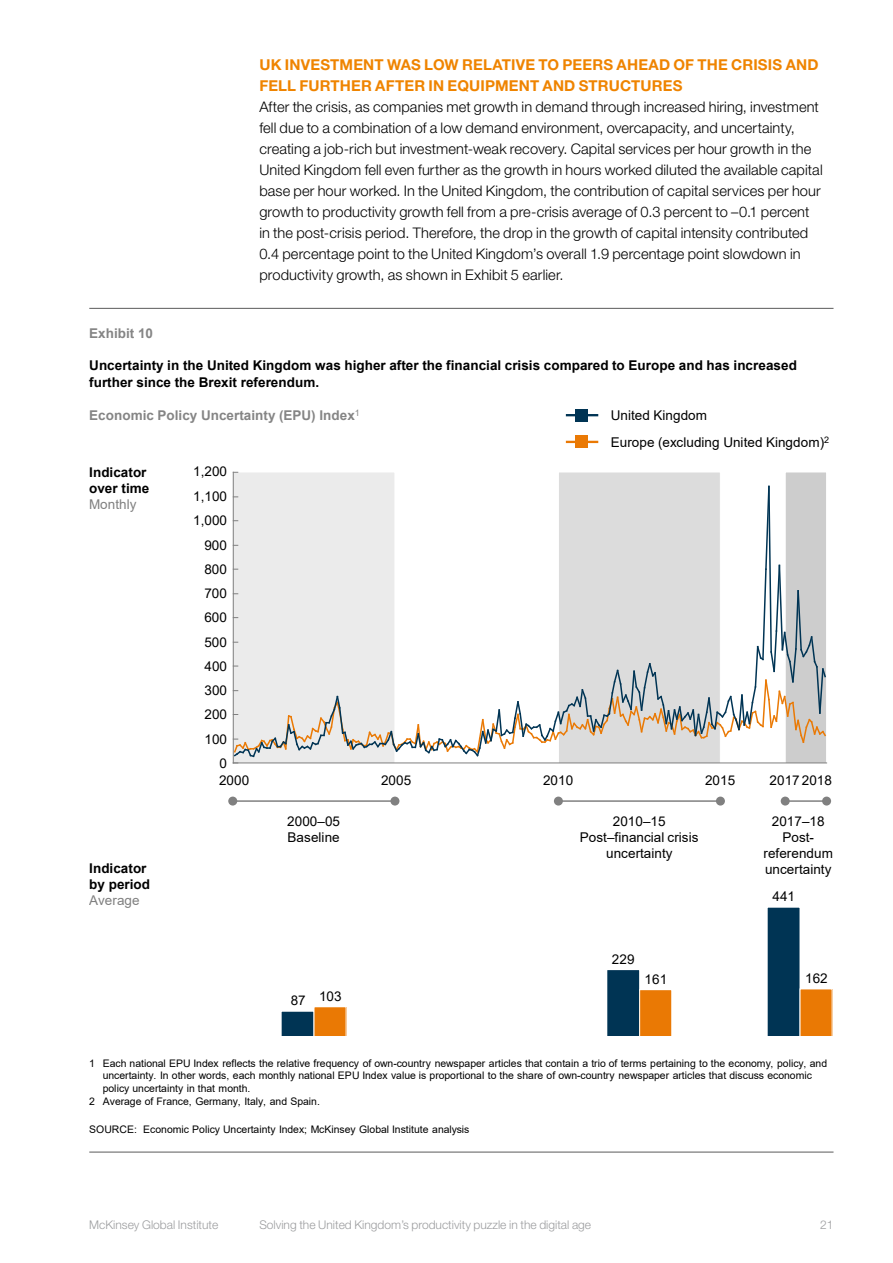
<style>
.page{position:relative;width:893px;height:1263px;background:#fff}
.page>*{position:absolute;margin:0;border:0;box-sizing:border-box;transform-origin:0 0}
.t1{font:700 15px/21px "Helvetica Neue LT Std";letter-spacing:.01em;color:#ef8400}
.t2{font:300 14.7px/21px "Helvetica Neue LT Std";letter-spacing:.005em;color:#000}
.t3{font:13.5px/24.3px "Arial";letter-spacing:.005em;color:#000}
.t4{font:700 13.5px/16.2px "Arial";color:#000}
.t5{font:700 13.5px "Arial";color:#858585}
.t6{font:13.5px "Arial";letter-spacing:.005em;color:#808080}
.t7{font:300 12px "Helvetica Neue LT Std";color:#9c9d9f}
.t8{font:10.35px "Arial";letter-spacing:-.005em;color:#000}
</style>
<div class="page">
<hr style="left:89px;top:308px;width:744px;height:1px;background:#666">
<div style="left:785px;top:472px;width:42px;height:291px;background:#cdcdcd"></div>
<div style="left:558px;top:472px;width:162px;height:291px;background:#dcdcdc"></div>
<div style="left:233px;top:472px;width:162px;height:291px;background:#ebebeb"></div>
<hr style="left:89px;top:1151px;width:744px;height:1px;background:#666">
<div style="left:575px;top:409px;width:13px;height:12px;background:#003454"></div>
<div style="left:575px;top:435px;width:13px;height:13px;background:#ea7904"></div>
<hr style="left:566px;top:414px;width:32px;height:2px;background:#003454">
<hr style="left:566px;top:441px;width:32px;height:2px;background:#ea7904">
<hr style="left:233px;top:800px;width:162px;height:2px;background:#808080">
<div style="left:390px;top:796px;width:9px;height:9px;background:#808080;border-radius:50%"></div>
<div style="left:228px;top:796px;width:9px;height:9px;background:#808080;border-radius:50%"></div>
<hr style="left:558px;top:800px;width:162px;height:2px;background:#808080">
<div style="left:716px;top:796px;width:9px;height:9px;background:#808080;border-radius:50%"></div>
<div style="left:554px;top:796px;width:9px;height:9px;background:#808080;border-radius:50%"></div>
<hr style="left:785px;top:800px;width:42px;height:2px;background:#808080">
<div style="left:822px;top:796px;width:9px;height:9px;background:#808080;border-radius:50%"></div>
<div style="left:781px;top:796px;width:9px;height:9px;background:#808080;border-radius:50%"></div>
<div style="left:767px;top:907px;width:33px;height:129px;background:#003454"></div>
<div style="left:800px;top:989px;width:32px;height:47px;background:#ea7904"></div>
<div style="left:607px;top:969px;width:33px;height:67px;background:#003454"></div>
<div style="left:606px;top:969px;width:34px;height:68px;border:1px solid #fff"></div>
<div style="left:640px;top:990px;width:32px;height:46px;background:#ea7904"></div>
<div style="left:639px;top:989px;width:33px;height:48px;border:1px solid #fff"></div>
<hr style="left:601px;top:1036px;width:77px;height:1px;background:#fff">
<div style="left:281px;top:1011px;width:33px;height:25px;background:#003454"></div>
<div style="left:314px;top:1007px;width:32px;height:29px;background:#ea7904"></div>
<div style="left:314px;top:1006px;width:32px;height:31px;border:1px solid #fff"></div>
<hr style="left:275px;top:1036px;width:78px;height:1px;background:#fff">
<hr style="left:233px;top:472px;width:1px;height:291px;background:#808080">
<svg style="left:233px;top:485px;width:594px;height:278px"></svg>
<p class="t1" style="left:259px;top:54px;width:561px">UK INVESTMENT WAS LOW RELATIVE TO PEERS AHEAD OF THE CRISIS AND<br>FELL FURTHER AFTER IN EQUIPMENT AND STRUCTURES</p>
<p class="t2" style="left:259px;top:96px;width:565px">After the crisis, as companies met growth in demand through increased hiring, investment fell due to a combination of a low demand environment, overcapacity, and uncertainty, creating a job-rich but investment-weak recovery. Capital services per hour growth in the United Kingdom fell even further as the growth in hours worked diluted the available capital base per hour worked. In the United Kingdom, the contribution of capital services per hour growth to productivity growth fell from a pre-crisis average of 0.3 percent to –0.1 percent in the post-crisis period. Therefore, the drop in the growth of capital intensity contributed 0.4 percentage point to the United Kingdom’s overall 1.9 percentage point slowdown in productivity growth, as shown in Exhibit 5 earlier.</p>
<p class="t5" style="left:89px;top:323px;width:65px">Exhibit 10</p>
<p class="t4" style="left:89px;top:358px;width:709px">Uncertainty in the United Kingdom was higher after the financial crisis compared to Europe and has increased further since the Brexit referendum.</p>
<p class="t5" style="left:89px;top:406px;width:272px">Economic Policy Uncertainty (EPU) Index<sup>1</sup></p>
<p class="t4" style="left:89px;top:464px;width:62px">Indicator over time</p>
<p class="t6" style="left:89px;top:495px;width:49px">Monthly</p>
<p class="t3" style="left:193px;top:459px;width:35px;text-align:right">1,200<br>1,100<br>1,000<br>900<br>800<br>700<br>600<br>500</p>
<p class="t3" style="left:204px;top:654px;width:24px">400<br>300</p>
<p class="t3" style="left:204px;top:702px;width:24px">200</p>
<p class="t3" style="left:204px;top:727px;width:24px">100</p>
<p class="t3" style="left:220px;top:751px;width:9px">0</p>
<p class="t3" style="left:611px;top:402px;width:220px;line-height:26.7px">United Kingdom<br>Europe (excluding United Kingdom)<sup>2</sup></p>
<p class="t4" style="left:89px;top:860px;width:62px">Indicator by period</p>
<p class="t6" style="left:89px;top:891px;width:52px">Average</p>
<p class="t3" style="left:219px;top:768px;width:32px">2000</p>
<p class="t3" style="left:381px;top:768px;width:32px">2005</p>
<p class="t3" style="left:543px;top:768px;width:32px">2010</p>
<p class="t3" style="left:705px;top:768px;width:32px">2015</p>
<p class="t3" style="left:769px;top:768px;width:64px">2017 2018</p>
<p class="t3" style="left:287px;top:813px;width:54px;line-height:16.2px">2000–05<br>Baseline</p>
<p class="t3" style="left:580px;top:813px;width:120px;line-height:16.2px;text-align:center">2010–15<br>Post–financial crisis uncertainty</p>
<p class="t3" style="left:763px;top:813px;width:71px;line-height:16.2px;text-align:center">2017–18<br>Post&shy;referendum uncertainty</p>
<p class="t3" style="left:772px;top:884px;width:24px">441</p>
<p class="t3" style="left:291px;top:984px;width:52px"><sub>87</sub> 103</p>
<p class="t3" style="left:612px;top:947px;width:24px">229</p>
<p class="t3" style="left:645px;top:967px;width:24px">161</p>
<p class="t3" style="left:805px;top:966px;width:24px">162</p>
<p class="t8" style="left:89px;top:1056px;width:739px">1 Each national EPU Index reflects the relative frequency of own-country newspaper articles that contain a trio of terms pertaining to the economy, policy, and</p>
<p class="t8" style="left:103px;top:1069px;width:711px">uncertainty. In other words, each monthly national EPU Index value is proportional to the share of own-country newspaper articles that discuss economic</p>
<p class="t8" style="left:103px;top:1081px;width:149px">policy uncertainty in that month.</p>
<p class="t8" style="left:89px;top:1094px;width:232px">2 Average of France, Germany, Italy, and Spain.</p>
<p class="t8" style="left:89px;top:1122px;width:382px">SOURCE: Economic Policy Uncertainty Index; McKinsey Global Institute analysis</p>
<p class="t7" style="left:89px;top:1217px;width:131px">McKinsey Global Institute</p>
<p class="t7" style="left:259px;top:1217px;width:333px">Solving the United Kingdom’s productivity puzzle in the digital age</p>
<p class="t7" style="left:820px;top:1217px;width:15px">21</p>
</div>
